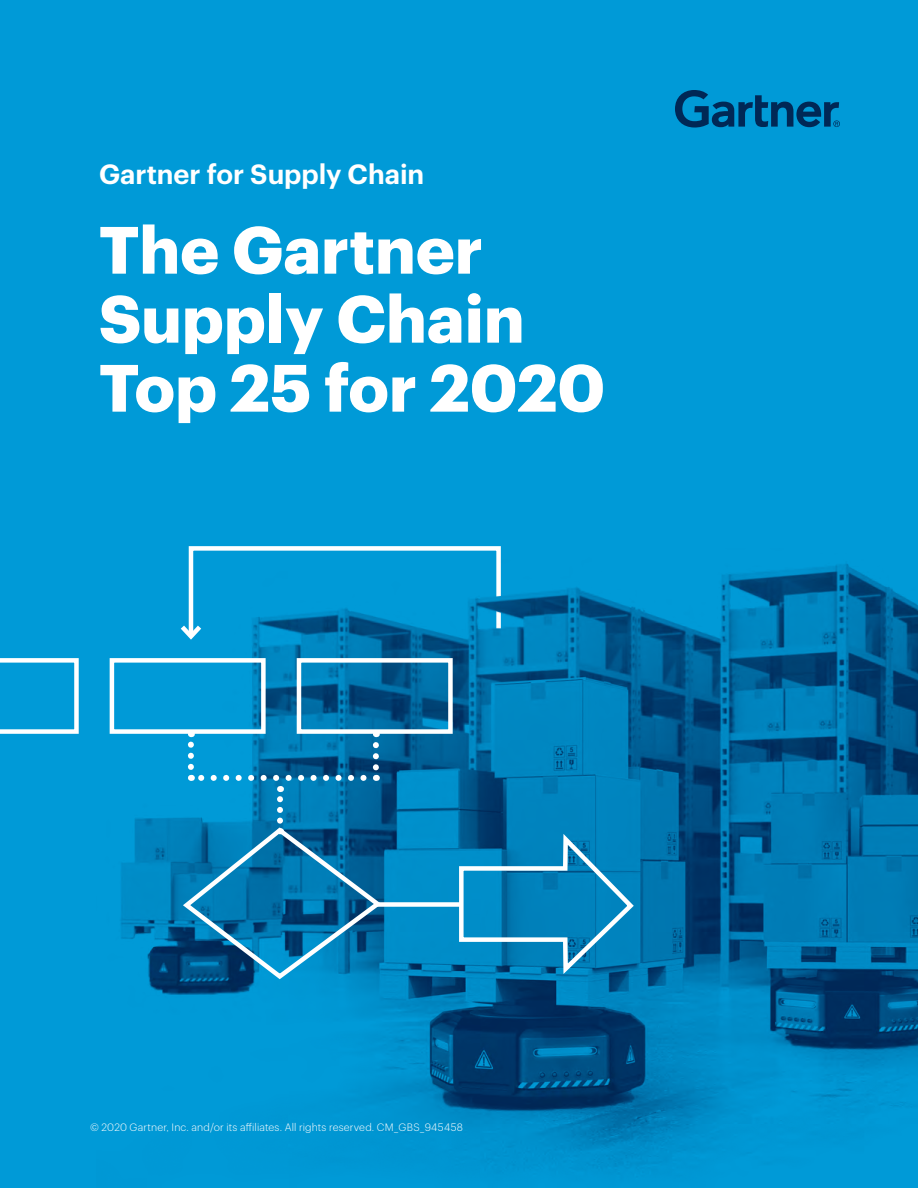
<style>
.page{position:relative;width:918px;height:1188px;background:#009ad7}
.page>*{position:absolute;margin:0;border:0;box-sizing:border-box;transform-origin:0 0}
.t1{font:700 65.4px/69px "Graphik";color:#fff}
.t2{font:600 27.15px "Graphik";color:#fff}
.t3{font:300 10.5px "Graphik";letter-spacing:.015em;color:#fff}
</style>
<div class="page">
<svg style="left:188px;top:546px;width:313px;height:2px"></svg>
<img style="left:149px;top:548px;width:769px;height:622px">
<svg style="left:675px;top:90px;width:165px;height:38px"></svg>
<svg style="left:0;top:656px;width:637px;height:326px"></svg>
<h2 class="t2" style="left:99px;top:153px;width:327px">Gartner for Supply Chain</h2>
<h1 class="t1" style="left:99px;top:210px;width:508px">The Gartner<br>Supply Chain<br>Top 25 for 2020</h1>
<p class="t3" style="left:90px;top:1120px;width:374px">© 2020 Gartner, Inc. and/or its affiliates. All rights reserved. CM_GBS_945458</p>
</div>
